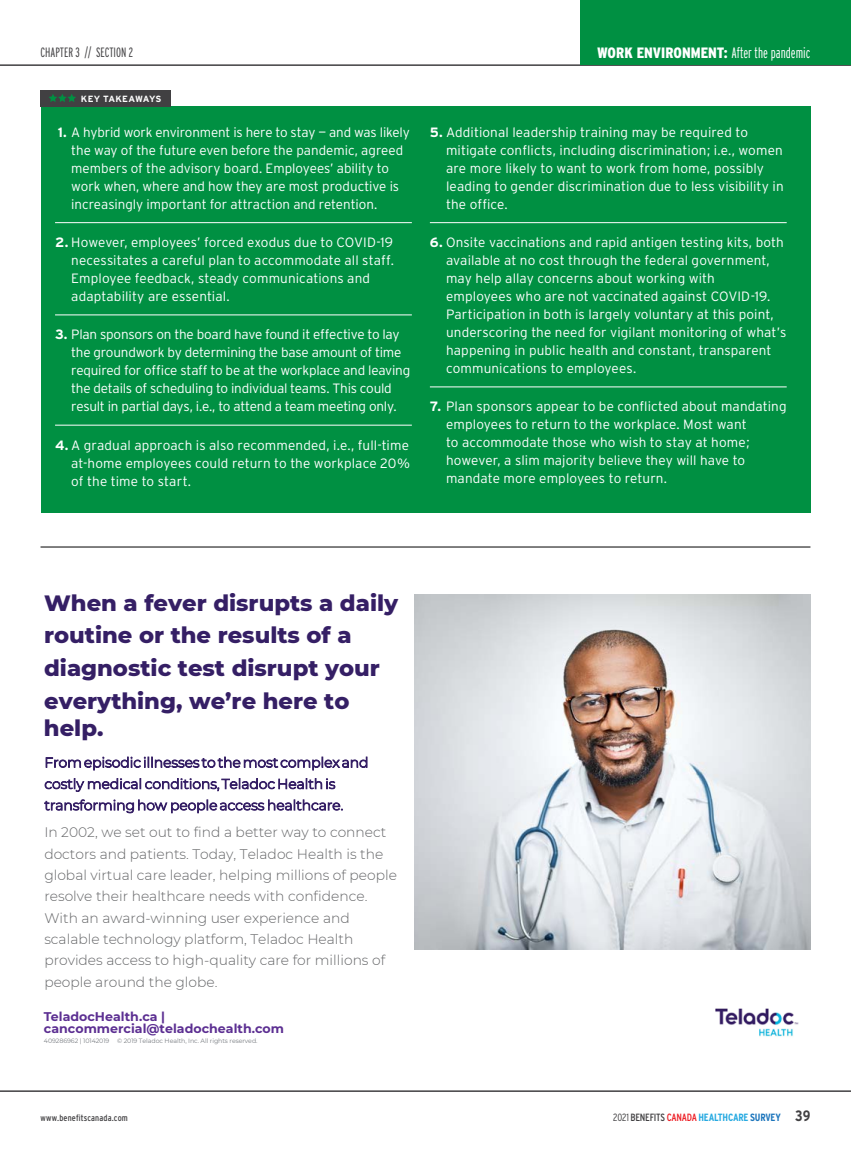
<style>
.page{position:relative;width:851px;height:1161px;background:#fff}
.page>*{position:absolute;margin:0;border:0;box-sizing:border-box;transform-origin:0 0}
.t1{font:800 22.65px/32.7px "Montserrat";color:#351f65}
.t2{font:900 condensed 15px "Interstate";color:#fff}
.t3{font:300 13.8px/21.3px "Montserrat";color:#636466}
.t4{font:300 13.8px/21.3px "Montserrat";color:#351f65}
.t5{font:300 13.5px/18px "Interstate";letter-spacing:.005em;color:#fff}
.t6{font:300 13.5px/18px "Interstate";letter-spacing:-.015em;color:#fff}
.t7{font:300 extra-condensed 13.5px "Interstate";color:#414042}
.t8{font:700 12.6px/12.8px "Montserrat";letter-spacing:.005em;color:#5c2f92}
.t9{font:700 condensed 10.5px "Interstate";letter-spacing:-.025em;color:#28aae1}
.t10{font:condensed 9px "Interstate";letter-spacing:.015em;color:#414042}
.t11{font:700 9px "Interstate";letter-spacing:.015em;color:#fff}
.t12{font:6.3px "Montserrat";letter-spacing:-.01em;color:#797d82}
.s1{font-weight:300;font-stretch:extra-condensed}
.s2{font-weight:700}
.s3{font-weight:300;color:#414042}
.s4{font-weight:400;color:#414042}
.s5{font-weight:400;color:#ed1d24}
.s6{color:#1c75bc}
.s7{font-size:15px;color:#414042}
</style>
<div class="page">
<hr style="left:0;top:1090px;width:850px;height:2px;background:#414042">
<hr style="left:0;top:64px;width:850px;height:2px;background:#414042">
<div style="left:580px;top:0;width:270px;height:64px;background:#009042"></div>
<div style="left:40px;top:107px;width:770px;height:406px;background:#009042"></div>
<hr style="left:55px;top:222px;width:357px;height:1px;background:#fff">
<hr style="left:55px;top:315px;width:357px;height:1px;background:#fff">
<hr style="left:55px;top:425px;width:357px;height:1px;background:#fff">
<hr style="left:430px;top:222px;width:356px;height:1px;background:#fff">
<hr style="left:430px;top:387px;width:356px;height:1px;background:#fff">
<div style="left:40px;top:90px;width:131px;height:17px;background:#414042"></div>
<svg style="left:49px;top:94px;width:27px;height:8px"></svg>
<hr style="left:40px;top:547px;width:770px;height:1px;background:#000">
<img style="left:414px;top:594px;width:396px;height:356px">
<img style="left:715px;top:1008px;width:84px;height:29px">
<p class="t7" style="left:40px;top:45px;width:94px">CHAPTER 3 // SECTION 2</p>
<p class="t2" style="left:597px;top:44px;width:215px">WORK ENVIRONMENT: <span class="s1">After the pandemic</span></p>
<p class="t11" style="left:81px;top:94px;width:82px">KEY TAKEAWAYS</p>
<p class="t5" style="left:71px;top:123px;width:340px;text-indent:-14px"><span class="s2">1.</span> A hybrid work environment is here to stay — and was likely the way of the future even before the pandemic, agreed members of the advisory board. Employees’ ability to work when, where and how they are most productive is increasingly important for attraction and retention.</p>
<p class="t5" style="left:71px;top:233px;width:324px;text-indent:-16px"><span class="s2">2.</span> However, employees’ forced exodus due to COVID-19 necessitates a careful plan to accommodate all staff.<br>Employee feedback, steady communications and adaptability are essential.</p>
<p class="t6" style="left:71px;top:326px;width:340px;text-indent:-16px"><span class="s2">3.</span> Plan sponsors on the board have found it effective to lay the groundwork by determining the base amount of time required for office staff to be at the workplace and leaving the details of scheduling to individual teams. This could result in partial days, i.e., to attend a team meeting only.</p>
<p class="t5" style="left:71px;top:436px;width:340px;text-align:justify;text-indent:-16px"><span class="s2">4.</span> A gradual approach is also recommended, i.e., full-time at-home employees could return to the workplace 20% of the time to start.</p>
<p class="t5" style="left:446px;top:123px;width:339px;text-indent:-16px"><span class="s2">5.</span> Additional leadership training may be required to mitigate conflicts, including discrimination; i.e., women are more likely to want to work from home, possibly leading to gender discrimination due to less visibility in the office.</p>
<p class="t5" style="left:446px;top:233px;width:342px;text-indent:-16px"><span class="s2">6.</span> Onsite vaccinations and rapid antigen testing kits, both available at no cost through the federal government, may help allay concerns about working with<br>employees who are not vaccinated against COVID-19.<br>Participation in both is largely voluntary at this point, underscoring the need for vigilant monitoring of what’s happening in public health and constant, transparent communications to employees.</p>
<p class="t5" style="left:446px;top:398px;width:342px;text-indent:-16px"><span class="s2">7.</span> Plan sponsors appear to be conflicted about mandating employees to return to the workplace. Most want<br>to accommodate those who wish to stay at home; however, a slim majority believe they will have to mandate more employees to return.</p>
<h1 class="t1" style="left:44px;top:585px;width:355px">When a fever disrupts a daily routine or the results of a diagnostic test disrupt your everything, we’re here to</h1>
<h1 class="t1" style="left:44px;top:710px;width:61px">help.</h1>
<p class="t4" style="left:44px;top:751px;width:325px">From episodic illnesses to the most complex and costly medical conditions, Teladoc Health is transforming how people access healthcare.</p>
<p class="t3" style="left:44px;top:821px;width:354px">In 2002, we set out to find a better way to connect doctors and patients. Today, Teladoc Health is the global virtual care leader, helping millions of people resolve their healthcare needs with confidence.<br>With an award-winning user experience and scalable technology platform, Teladoc Health provides access to high-quality care for millions of people around the globe.</p>
<p class="t8" style="left:44px;top:1009px;width:241px">TeladocHealth.ca | cancommercial@teladochealth.com</p>
<p class="t12" style="left:44px;top:1038px;width:215px">409286962 | 10142019 © 2019 Teladoc Health, Inc. All rights reserved.</p>
<p class="t10" style="left:40px;top:1112px;width:89px">www.benefitscanada.com</p>
<p class="t9" style="left:613px;top:1111px;width:199px"><span class="s3">2021</span> <span class="s4">BENEFITS</span> <span class="s5">CANADA</span> HEALTHCARE <span class="s6">SURVEY</span> <span class="s7">39</span></p>
</div>
